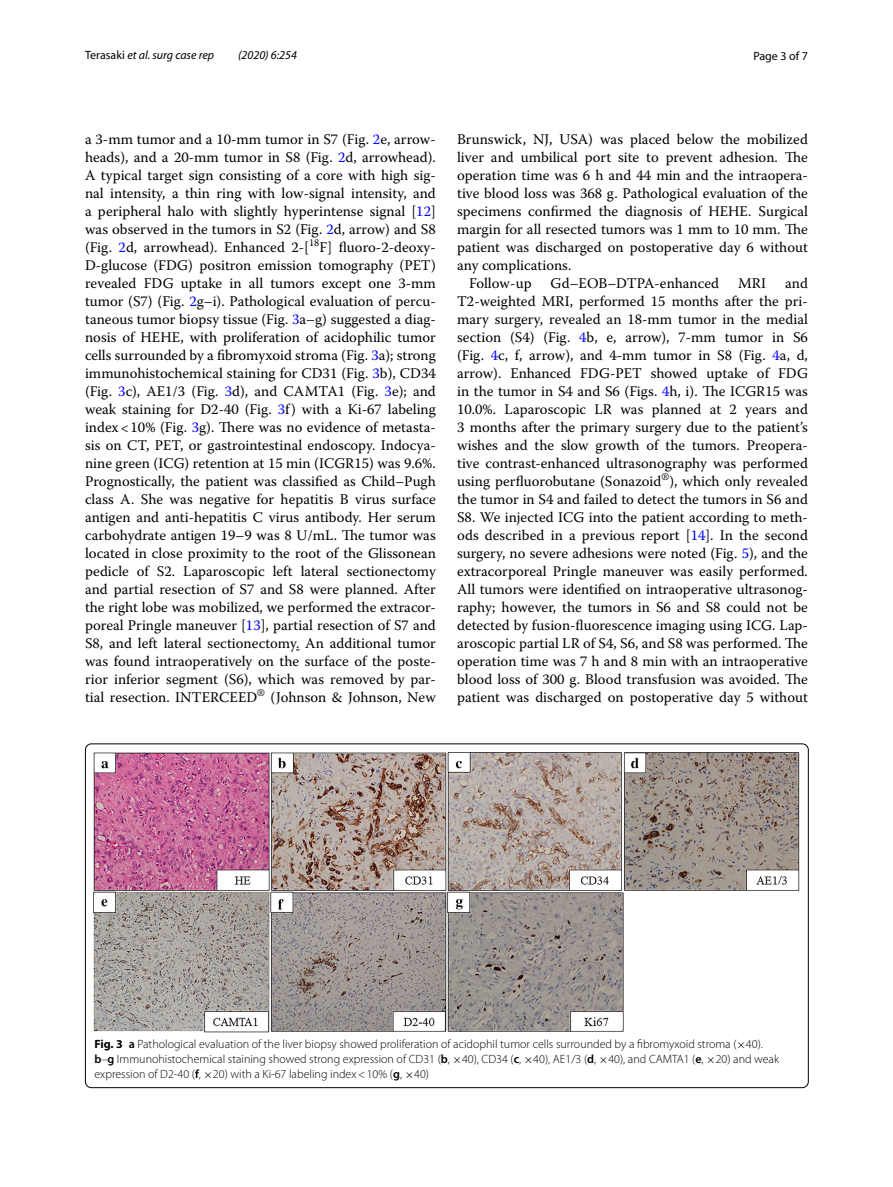
<style>
.page{position:relative;width:893px;height:1187px;background:#fff}
.page>*{position:absolute;margin:0;border:0;box-sizing:border-box;transform-origin:0 0}
.t1{font:14.7px/18px "Warnock Pro";color:#000;text-align:justify}
.t2{font:300 12px/15px "Myriad Pro";color:#000}
.t3{font:italic 12px "Myriad Pro";color:#000}
.t4{font:12px "Myriad Pro";color:#000}
.s1{font-style:normal}
.s2{color:#00f}
.s3{font-weight:700}
.s4{font-weight:600}
.s5{font-family:"MTSY";font-weight:400}
</style>
<div class="page">
<img style="left:94px;top:752px;width:706px;height:280px">
<p class="t3" style="left:85px;top:48px;width:131px"><span class="s1">Terasaki</span> et al. surg case rep</p>
<p class="t3" style="left:238px;top:48px;width:60px">(2020) 6:254</p>
<p class="t4" style="left:753px;top:48px;width:56px">Page 3 of 7</p>
<p class="t1" style="left:85px;top:130px;width:352px">a 3-mm tumor and a 10-mm tumor in S7 (Fig. <span class="s2">2</span>e, arrow&shy;heads), and a 20-mm tumor in S8 (Fig. <span class="s2">2</span>d, arrowhead).<br>A typical target sign consisting of a core with high sig&shy;nal intensity, a thin ring with low-signal intensity, and a peripheral halo with slightly hyperintense signal [<span class="s2">12</span>] was observed in the tumors in S2 (Fig. <span class="s2">2</span>d, arrow) and S8 (Fig. <span class="s2">2</span>d, arrowhead). Enhanced 2-[<sup>18</sup>F] fluoro-2-deoxy-D-glucose (FDG) positron emission tomography (PET) revealed FDG uptake in all tumors except one 3-mm tumor (S7) (Fig. <span class="s2">2</span>g–i). Pathological evaluation of percu&shy;taneous tumor biopsy tissue (Fig. <span class="s2">3</span>a–g) suggested a diag&shy;nosis of HEHE, with proliferation of acidophilic tumor cells surrounded by a fibromyxoid stroma (Fig. <span class="s2">3</span>a); strong immunohistochemical staining for CD31 (Fig. <span class="s2">3</span>b), CD34 (Fig. <span class="s2">3</span>c), AE1/3 (Fig. <span class="s2">3</span>d), and CAMTA1 (Fig. <span class="s2">3</span>e); and weak staining for D2-40 (Fig. <span class="s2">3</span>f) with a Ki-67 labeling index&lt;10% (Fig. <span class="s2">3</span>g). There was no evidence of metasta&shy;sis on CT, PET, or gastrointestinal endoscopy. Indocya&shy;nine green (ICG) retention at 15 min (ICGR15) was 9.6%.<br>Prognostically, the patient was classified as Child–Pugh class A. She was negative for hepatitis B virus surface antigen and anti-hepatitis C virus antibody. Her serum carbohydrate antigen 19–9 was 8 U/mL. The tumor was located in close proximity to the root of the Glissonean pedicle of S2. Laparoscopic left lateral sectionectomy and partial resection of S7 and S8 were planned. After the right lobe was mobilized, we performed the extracor&shy;poreal Pringle maneuver [<span class="s2">13</span>], partial resection of S7 and S8, and left lateral sectionectomy. An additional tumor was found intraoperatively on the surface of the poste&shy;rior inferior segment (S6), which was removed by par&shy;tial resection. INTERCEED<sup>®</sup> (Johnson &amp; Johnson, New</p>
<p class="t1" style="left:457px;top:130px;width:352px">Brunswick, NJ, USA) was placed below the mobilized</p>
<p class="t1" style="left:457px;top:148px;width:352px">liver and umbilical port site to prevent adhesion. The</p>
<p class="t1" style="left:457px;top:166px;width:352px">operation time was 6 h and 44 min and the intraopera-</p>
<p class="t1" style="left:457px;top:184px;width:352px">tive blood loss was 368 g. Pathological evaluation of the</p>
<p class="t1" style="left:457px;top:202px;width:352px">specimens confirmed the diagnosis of HEHE. Surgical</p>
<p class="t1" style="left:457px;top:220px;width:352px">margin for all resected tumors was 1 mm to 10 mm. The</p>
<p class="t1" style="left:457px;top:238px;width:352px">patient was discharged on postoperative day 6 without</p>
<p class="t1" style="left:457px;top:256px;width:116px">any complications.</p>
<p class="t1" style="left:469px;top:274px;width:64px">Follow-up</p>
<p class="t1" style="left:551px;top:274px;width:170px">Gd–EOB–DTPA-enhanced</p>
<p class="t1" style="left:738px;top:274px;width:29px">MRI</p>
<p class="t1" style="left:457px;top:274px;width:352px;text-indent:328px">and T2-weighted MRI, performed 15 months after the pri&shy;mary surgery, revealed an 18-mm tumor in the medial section (S4) (Fig. <span class="s2">4</span>b, e, arrow), 7-mm tumor in S6 (Fig. <span class="s2">4</span>c, f, arrow), and 4-mm tumor in S8 (Fig. <span class="s2">4</span>a, d, arrow). Enhanced FDG-PET showed uptake of FDG in the tumor in S4 and S6 (Figs. <span class="s2">4</span>h, i). The ICGR15 was 10.0%. Laparoscopic LR was planned at 2 years and 3 months after the primary surgery due to the patient’s wishes and the slow growth of the tumors. Preopera&shy;tive contrast-enhanced ultrasonography was performed using perfluorobutane (Sonazoid<sup>®</sup>), which only revealed the tumor in S4 and failed to detect the tumors in S6 and S8. We injected ICG into the patient according to meth&shy;ods described in a previous report [<span class="s2">14</span>]. In the second surgery, no severe adhesions were noted (Fig. <span class="s2">5</span>), and the extracorporeal Pringle maneuver was easily performed.<br>All tumors were identified on intraoperative ultrasonog&shy;raphy; however, the tumors in S6 and S8 could not be detected by fusion-fluorescence imaging using ICG. Lap&shy;aroscopic partial LR of S4, S6, and S8 was performed. The operation time was 7 h and 8 min with an intraoperative blood loss of 300 g. Blood transfusion was avoided. The patient was discharged on postoperative day 5 without</p>
<p class="t2" style="left:94px;top:1036px;width:686px"><span class="s3">Fig. 3</span> <span class="s4">a</span> Pathological evaluation of the liver biopsy showed proliferation of acidophil tumor cells surrounded by a fibromyxoid stroma (<span class="s5">×</span>40). <span class="s4">b</span>–<span class="s4">g</span> Immunohistochemical staining showed strong expression of CD31 (<span class="s4">b</span>, <span class="s5">×</span>40), CD34 (<span class="s4">c</span>, <span class="s5">×</span>40), AE1/3 (<span class="s4">d</span>, <span class="s5">×</span>40), and CAMTA1 (<span class="s4">e</span>, <span class="s5">×</span>20) and weak expression of D2-40 (<span class="s4">f</span>, <span class="s5">×</span>20) with a Ki-67 labeling index&lt;10% (<span class="s4">g</span>, <span class="s5">×</span>40)</p>
</div>
